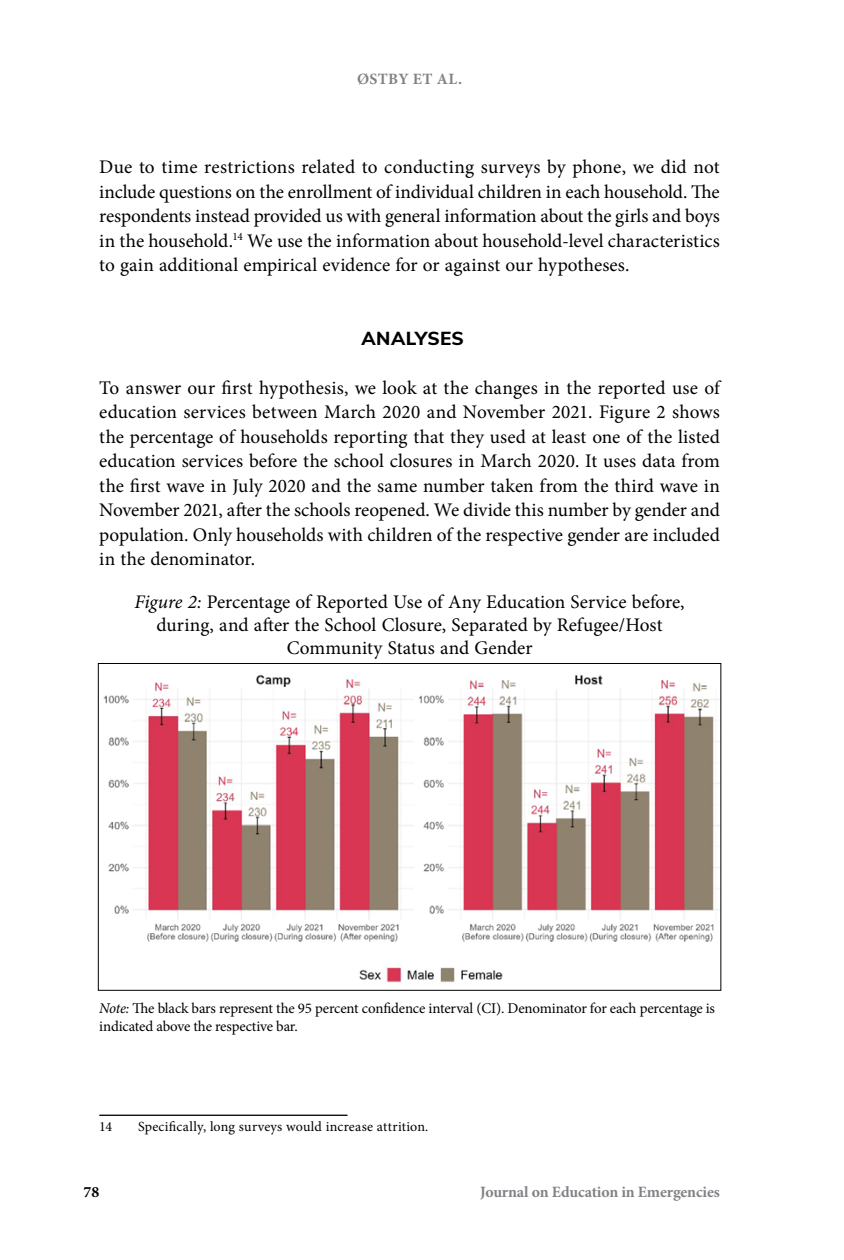
<style>
.page{position:relative;width:844px;height:1260px;background:#fff}
.page>*{position:absolute;margin:0;border:0;box-sizing:border-box;transform-origin:0 0}
.t1{font:19.25px/24.5px "Minion Pro";color:#000;text-align:justify}
.t2{font:800 18.9px "Muli";letter-spacing:.015em;color:#000}
.t3{font:700 15.75px "Minion Pro";letter-spacing:-.01em;color:#808285}
.t4{font:700 15.75px "Minion Pro";letter-spacing:.02em;color:#808285}
.t5{font:700 15.75px "Minion Pro";color:#000}
.t6{font:14.88px/17.8px "Minion Pro";letter-spacing:-.01em;color:#000}
.t7{font:14px "Minion Pro";color:#000}
.s1{font-style:italic}
</style>
<div class="page">
<img style="left:103px;top:674px;width:615px;height:309px">
<hr style="left:99px;top:1115px;width:248px;height:1px;background:#000">
<p class="t4" style="left:357px;top:70px;width:106px">ØSTBY ET AL.</p>
<p class="t1" style="left:99px;top:155px;width:622px">Due to time restrictions related to conducting surveys by phone, we did not include questions on the enrollment of individual children in each household. The respondents instead provided us with general information about the girls and boys in the household.<sup>14</sup> We use the information about household-level characteristics to gain additional empirical evidence for or against our hypotheses.</p>
<p class="t2" style="left:361px;top:324px;width:104px">ANALYSES</p>
<p class="t1" style="left:99px;top:376px;width:623px">To answer our first hypothesis, we look at the changes in the reported use of education services between March 2020 and November 2021. Figure 2 shows the percentage of households reporting that they used at least one of the listed education services before the school closures in March 2020. It uses data from the first wave in July 2020 and the same number taken from the third wave in November 2021, after the schools reopened. We divide this number by gender and population. Only households with children of the respective gender are included in the denominator.</p>
<p class="t1" style="left:134px;top:591px;width:551px;line-height:23.1px;text-align:center"><span class="s1">Figure 2:</span> Percentage of Reported Use of Any Education Service before, during, and after the School Closure, Separated by Refugee/Host<br>Community Status and Gender</p>
<p class="t6" style="left:99px;top:1000px;width:617px"><span class="s1">Note:</span> The black bars represent the 95 percent confidence interval (CI). Denominator for each percentage is indicated above the respective bar.</p>
<p class="t7" style="left:99px;top:1117px;width:14px">14</p>
<p class="t7" style="left:138px;top:1117px;width:292px">Specifically, long surveys would increase attrition.</p>
<p class="t5" style="left:83px;top:1183px;width:17px">78</p>
<p class="t3" style="left:480px;top:1183px;width:241px">Journal on Education in Emergencies</p>
</div>
